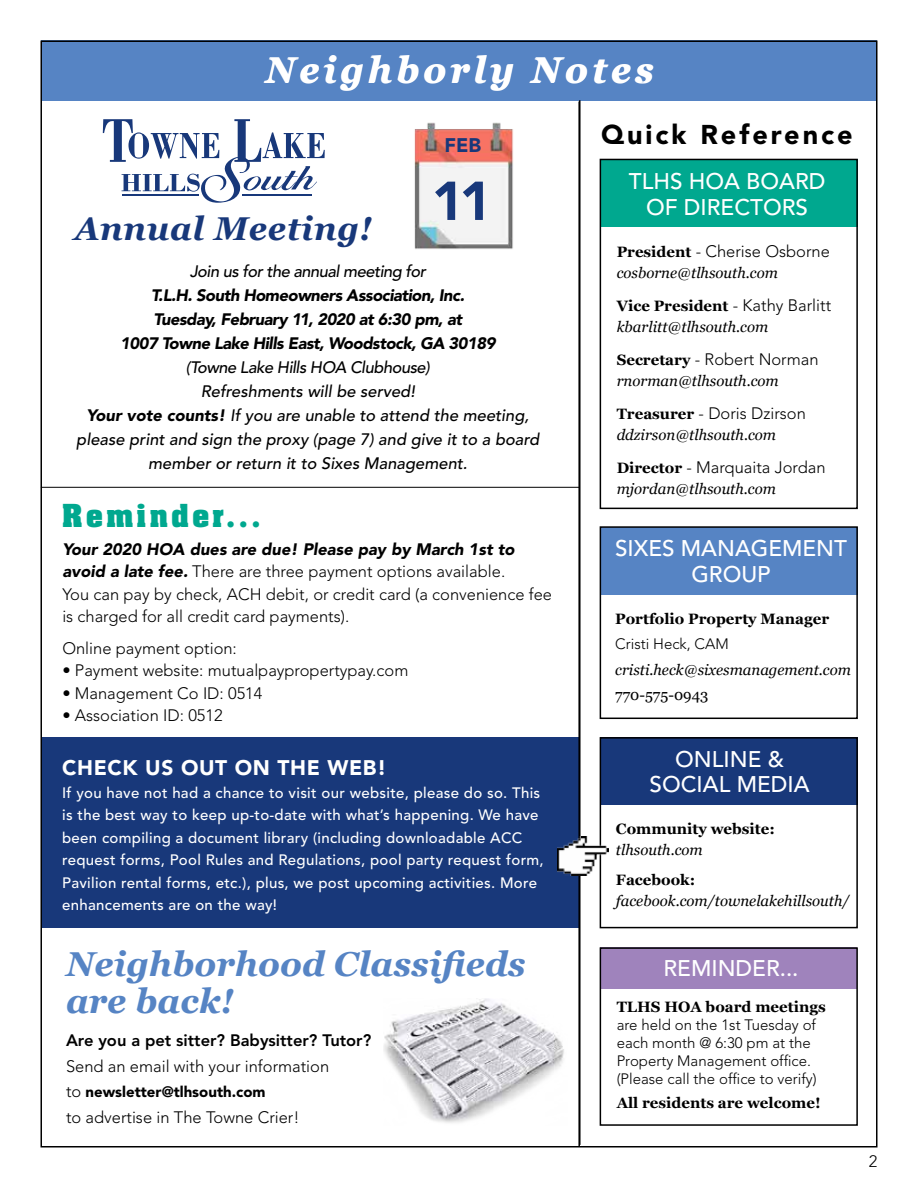
<style>
.page{position:relative;width:918px;height:1188px;background:#fff}
.page>*{position:absolute;margin:0;border:0;box-sizing:border-box;transform-origin:0 0}
.t1{font:900 54.15px "Avenir";color:#18387a}
.t2{font:italic 700 36px "Georgia";letter-spacing:.11em;color:#fff}
.t3{font:italic 700 34.5px/37.5px "Georgia";color:#5684c4}
.t4{font:italic 700 33px "Georgia";letter-spacing:.02em;color:#18387a}
.t5{font:900 27px "Avenir";letter-spacing:.11em;color:#000}
.t6{font:700 27px "Aachen";letter-spacing:.13em;color:#00a88f}
.t7{font:500 22.5px/25.5px "Avenir";color:#fff;text-align:center}
.t8{font:900 21px "Avenir";letter-spacing:.03em;color:#fff}
.t9{font:900 19.65px "Avenir";color:#18387a}
.t10{font:300 16.5px/22.5px "Avenir";color:#000}
.t11{font:italic 500 16.5px/24px "Avenir";color:#000;text-align:center}
.t12{font:italic 900 16.5px/24px "Avenir";letter-spacing:-.03em;color:#000;text-align:center}
.t13{font:800 16.5px "Avenir";color:#000}
.t14{font:italic 500 16.5px "Avenir";letter-spacing:-.03em;color:#000}
.t15{font:500 15px/22.5px "Avenir";letter-spacing:.02em;color:#fff}
.t16{font:italic 15px/21px "Georgia";color:#000}
.t17{font:300 15px/18px "Avenir";color:#000}
.t18{font:700 15px "Georgia";color:#000}
.t19{font:900 15px "Avenir";color:#000}
.t20{font:15px "Georgia";color:#000}
.s1{font-weight:900}
.s2{font-weight:900;font-style:italic}
.s3{font-weight:300;font-size:16.5px}
.s4{font-family:"Georgia";font-weight:700;font-size:15px}
.s5{font-weight:700;font-style:normal}
.s6{font-family:"Avenir";font-weight:300;font-style:normal;font-size:16.5px}
</style>
<div class="page">
<div style="left:42px;top:738px;width:538px;height:190px;background:#18387a"></div>
<hr style="left:578px;top:101px;width:2px;height:1045px;background:#000">
<img style="left:414px;top:122px;width:99px;height:127px">
<div style="left:42px;top:40px;width:835px;height:61px;background:#5684c4"></div>
<div style="left:600px;top:159px;width:258px;height:68px;background:#00a88f"></div>
<div style="left:600px;top:159px;width:258px;height:350px;border:2px solid #000"></div>
<div style="left:600px;top:738px;width:258px;height:67px;background:#18387a"></div>
<div style="left:600px;top:737px;width:258px;height:191px;border:2px solid #000"></div>
<div style="left:600px;top:947px;width:257px;height:42px;background:#9f83bc"></div>
<div style="left:600px;top:947px;width:258px;height:179px;border:2px solid #000"></div>
<img style="left:383px;top:999px;width:181px;height:124px">
<div style="left:600px;top:527px;width:258px;height:68px;background:#5684c4"></div>
<div style="left:600px;top:526px;width:258px;height:193px;border:2px solid #000"></div>
<hr style="left:41px;top:487px;width:539px;height:1px;background:#000">
<hr style="left:579px;top:100px;width:2px;height:1045px;background:#000">
<img style="left:557px;top:836px;width:51px;height:40px">
<svg style="left:103px;top:119px;width:222px;height:84px"></svg>
<hr style="left:243px;top:195px;width:69px;height:1px;background:#18387a">
<hr style="left:122px;top:195px;width:77px;height:1px;background:#18387a">
<h2 class="t2" style="left:265px;top:44px;width:390px">Neighborly Notes</h2>
<h3 class="t4" style="left:74px;top:204px;width:299px">Annual Meeting!</h3>
<p class="t9" style="left:444px;top:134px;width:38px">FEB</p>
<h1 class="t1" style="left:432px;top:168px;width:61px">11</h1>
<p class="t14" style="left:190px;top:262px;width:238px">Join us for the annual meeting for</p>
<p class="t12" style="left:120px;top:283px;width:377px">T.L.H. South Homeowners Association, Inc.<br>Tuesday, February 11, 2020 at 6:30 pm, at<br>1007 Towne Lake Hills East, Woodstock, GA 30189</p>
<p class="t11" style="left:76px;top:356px;width:465px">(Towne Lake Hills HOA Clubhouse)<br>Refreshments will be served!<br><span class="s1">Your vote counts!</span> If you are unable to attend the meeting, please print and sign the proxy (page 7) and give it to a board member or return it to Sixes Management.</p>
<h3 class="t6" style="left:62px;top:496px;width:200px">Reminder...</h3>
<p class="t10" style="left:62px;top:538px;width:491px"><span class="s2">Your 2020 HOA dues are due! Please pay by March 1st to avoid a late fee.</span> There are three payment options available.<br>You can pay by check, ACH debit, or credit card (a convenience fee is charged for all credit card payments).</p>
<p class="t10" style="left:62px;top:637px;width:176px">Online payment option:</p>
<p class="t10" style="left:62px;top:659px;width:348px">• Payment website: mutualpaypropertypay.com</p>
<p class="t10" style="left:62px;top:682px;width:202px">• Management Co ID: 0514</p>
<p class="t10" style="left:62px;top:704px;width:162px">• Association ID: 0512</p>
<p class="t8" style="left:62px;top:755px;width:326px">CHECK US OUT ON THE WEB!</p>
<p class="t15" style="left:62px;top:782px;width:483px">If you have not had a chance to visit our website, please do so. This is the best way to keep up-to-date with what’s happening. We have been compiling a document library (including downloadable ACC request forms, Pool Rules and Regulations, pool party request form, Pavilion rental forms, etc.), plus, we post upcoming activities. More enhancements are on the way!</p>
<h3 class="t3" style="left:66px;top:943px;width:461px">Neighborhood Classifieds are back!</h3>
<p class="t13" style="left:66px;top:1031px;width:307px">Are you a pet sitter? Babysitter? Tutor?</p>
<p class="t10" style="left:66px;top:1055px;width:265px">Send an email with your information</p>
<p class="t19" style="left:66px;top:1083px;width:201px"><span class="s3">to</span> newsletter@tlhsouth.com</p>
<p class="t10" style="left:66px;top:1106px;width:235px">to advertise in The Towne Crier!</p>
<h3 class="t5" style="left:601px;top:119px;width:253px">Quick Reference</h3>
<h3 class="t7" style="left:629px;top:169px;width:198px">TLHS HOA BOARD<br>OF DIRECTORS</h3>
<p class="t10" style="left:617px;top:240px;width:215px"><span class="s4">President</span> - Cherise Osborne</p>
<p class="t16" style="left:617px;top:262px;width:163px">cosborne@tlhsouth.com</p>
<p class="t16" style="left:617px;top:295px;width:216px"><span class="s5">Vice President</span> <span class="s6">- Kathy Barlitt </span>kbarlitt@tlhsouth.com</p>
<p class="t10" style="left:617px;top:348px;width:203px"><span class="s4">Secretary</span> - Robert Norman</p>
<p class="t16" style="left:617px;top:370px;width:164px">rnorman@tlhsouth.com</p>
<p class="t10" style="left:617px;top:402px;width:191px"><span class="s4">Treasurer</span> - Doris Dzirson</p>
<p class="t16" style="left:617px;top:424px;width:161px">ddzirson@tlhsouth.com</p>
<p class="t10" style="left:617px;top:456px;width:210px"><span class="s4">Director</span> - Marquaita Jordan</p>
<p class="t16" style="left:617px;top:478px;width:161px">mjordan@tlhsouth.com</p>
<h3 class="t7" style="left:615px;top:536px;width:234px">SIXES MANAGEMENT<br>GROUP</h3>
<p class="t18" style="left:615px;top:607px;width:215px">Portfolio Property Manager</p>
<p class="t17" style="left:615px;top:635px;width:115px">Cristi Heck, CAM</p>
<p class="t16" style="left:615px;top:659px;width:237px">cristi.heck@sixesmanagement.com</p>
<p class="t20" style="left:615px;top:684px;width:95px">770-575-0943</p>
<h3 class="t7" style="left:650px;top:747px;width:161px">ONLINE &amp;<br>SOCIAL MEDIA</h3>
<p class="t18" style="left:616px;top:817px;width:161px">Community website:</p>
<p class="t16" style="left:616px;top:838px;width:88px">tlhsouth.com</p>
<p class="t18" style="left:616px;top:868px;width:81px">Facebook:</p>
<p class="t16" style="left:616px;top:889px;width:235px">facebook.com/townelakehillsouth/</p>
<h3 class="t7" style="left:664px;top:956px;width:136px">REMINDER...</h3>
<p class="t18" style="left:617px;top:996px;width:211px">TLHS HOA board meetings</p>
<p class="t17" style="left:617px;top:1016px;width:202px">are held on the 1st Tuesday of each month @ 6:30 pm at the<br>Property Management office. (Please call the office to verify)</p>
<p class="t18" style="left:617px;top:1092px;width:205px">All residents are welcome!</p>
<p class="t10" style="left:869px;top:1150px;width:10px">2</p>
</div>
